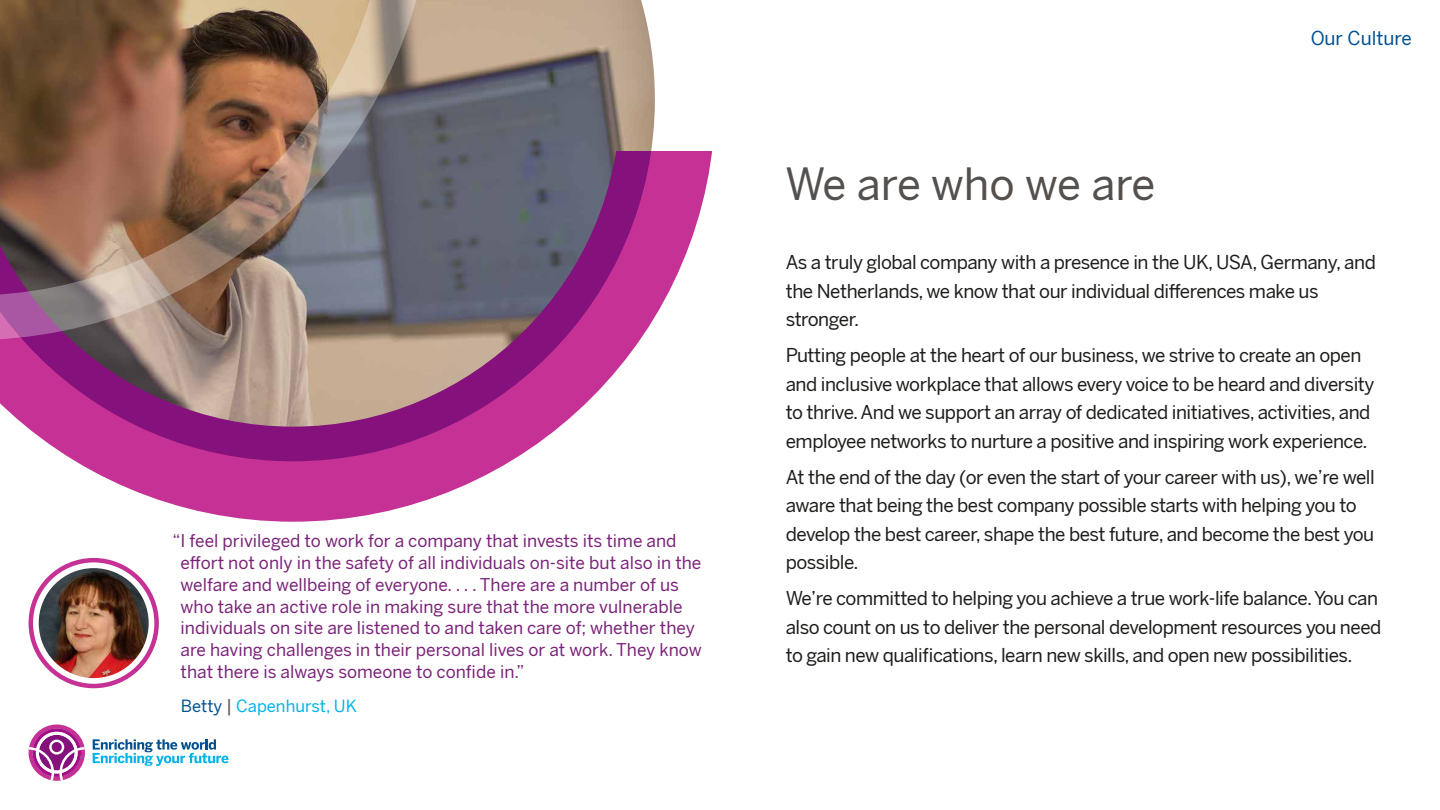
<style>
.page{position:relative;width:1440px;height:810px;background:#fff}
.page>*{position:absolute;margin:0;border:0;box-sizing:border-box;transform-origin:0 0}
.t1{font:43.5px "Benton Sans";letter-spacing:-.01em;color:#54504d}
.t2{font:18.75px/28.5px "Benton Sans";letter-spacing:-.025em;color:#1d1d1b}
.t3{font:18.75px "Benton Sans";color:#005092}
.t4{font:17.25px/21.8px "Benton Sans";color:#7a2378}
.t5{font:16.5px "Benton Sans";color:#00b4e8}
.s1{color:#005092}
.s2{font-size:17.25px;color:#54504d}
</style>
<div class="page">
<img style="left:432px;top:0;width:223px;height:152px">
<svg style="left:0;top:152px;width:712px;height:370px"></svg>
<img style="left:0;top:0;width:432px;height:340px">
<img style="left:29px;top:558px;width:130px;height:130px">
<svg style="left:93px;top:739px;width:136px;height:27px"></svg>
<svg style="left:29px;top:725px;width:56px;height:56px"></svg>
<p class="t4" style="left:181px;top:529px;width:523px;text-indent:-8px">“I feel privileged to work for a company that invests its time and effort not only in the safety of all individuals on-site but also in the welfare and wellbeing of everyone. . . . There are a number of us who take an active role in making sure that the more vulnerable individuals on site are listened to and taken care of; whether they are having challenges in their personal lives or at work. They know that there is always someone to confide in.”</p>
<p class="t5" style="left:181px;top:694px;width:178px"><span class="s1">Betty</span> <span class="s2">|</span> Capenhurst, UK</p>
<h1 class="t1" style="left:785px;top:153px;width:372px">We are who we are</h1>
<p class="t3" style="left:1311px;top:24px;width:103px">Our Culture</p>
<p class="t2" style="left:786px;top:247px;width:592px">As a truly global company with a presence in the UK, USA, Germany, and the Netherlands, we know that our individual differences make us stronger.</p>
<p class="t2" style="left:786px;top:340px;width:590px">Putting people at the heart of our business, we strive to create an open and inclusive workplace that allows every voice to be heard and diversity to thrive. And we support an array of dedicated initiatives, activities, and employee networks to nurture a positive and inspiring work experience.</p>
<p class="t2" style="left:786px;top:462px;width:591px">At the end of the day (or even the start of your career with us), we’re well aware that being the best company possible starts with helping you to develop the best career, shape the best future, and become the best you possible.</p>
<p class="t2" style="left:786px;top:583px;width:597px">We’re committed to helping you achieve a true work-life balance. You can also count on us to deliver the personal development resources you need to gain new qualifications, learn new skills, and open new possibilities.</p>
</div>
